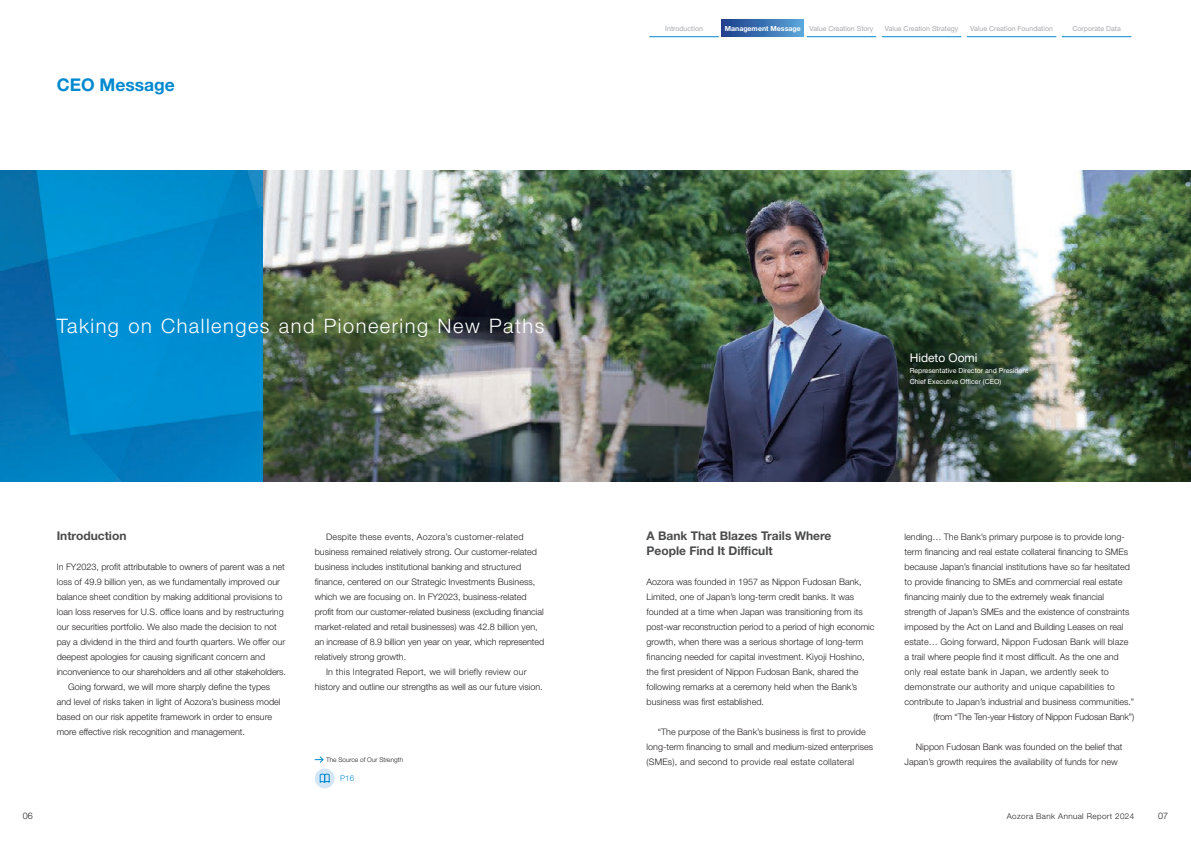
<style>
.page{position:relative;width:1191px;height:842px;background:#fff}
.page>*{position:absolute;margin:0;border:0;box-sizing:border-box;transform-origin:0 0}
.t1{font:300 20px "Helvetica Neue LT Std";letter-spacing:.075em;color:#fff}
.t2{font:700 17.5px "Helvetica Neue LT Std";color:#0089cf}
.t3{font:700 12px/15px "Helvetica Neue LT Std";color:#4b4c4d}
.t4{font:12px "Helvetica Neue LT Std";color:#fff}
.t5{font:300 9px/15px "Helvetica Neue LT Std";color:#231f20}
.t6{font:300 9px "Helvetica Neue LT Std";letter-spacing:.02em;color:#231f20}
.t7{font:300 9px "Helvetica Neue LT Std";letter-spacing:-.02em;color:#231f20}
.t8{font:300 9px "Helvetica Neue LT Std";letter-spacing:.025em;color:#231f20}
.t9{font:300 8px "Helvetica Neue LT Std";letter-spacing:.05em;color:#231f20}
.t10{font:300 8px "Helvetica Neue LT Std";color:#0089cf}
.t11{font:7px "Helvetica Neue LT Std";color:#a8a9ad}
.t12{font:7px/11px "Helvetica Neue LT Std";color:#fff}
.t13{font:700 7px "Helvetica Neue LT Std";color:#fff}
.t14{font:300 6.5px "Helvetica Neue LT Std";color:#231f20}
</style>
<div class="page">
<img style="left:263px;top:170px;width:928px;height:312px">
<img style="left:0;top:170px;width:263px;height:312px">
<svg style="left:315px;top:756px;width:8px;height:7px"></svg>
<div style="left:315px;top:768px;width:19px;height:20px;background:#d4e6f6;border-radius:50%"></div>
<svg style="left:319px;top:773px;width:11px;height:10px"></svg>
<hr style="left:806px;top:37px;width:70px;height:1px;background:#0089cf">
<hr style="left:882px;top:37px;width:79px;height:1px;background:#0089cf">
<hr style="left:967px;top:37px;width:89px;height:1px;background:#0089cf">
<hr style="left:1062px;top:37px;width:69px;height:1px;background:#0089cf">
<div style="left:721px;top:20px;width:83px;height:17px;background:linear-gradient(to right,#1c3e8b,#5ba5d9)"></div>
<hr style="left:649px;top:37px;width:70px;height:1px;background:#0089cf">
<h2 class="t2" style="left:57px;top:74px;width:120px">CEO Message</h2>
<h1 class="t1" style="left:57px;top:313px;width:489px">Taking on Challenges and Pioneering New Paths</h1>
<h3 class="t3" style="left:57px;top:528px;width:71px">Introduction</h3>
<p class="t5" style="left:57px;top:559px;width:230px">In FY2023, profit attributable to owners of parent was a net</p>
<p class="t5" style="left:57px;top:574px;width:225px">loss of 49.9 billion yen, as we fundamentally improved our</p>
<p class="t5" style="left:57px;top:589px;width:227px">balance sheet condition by making additional provisions to</p>
<p class="t5" style="left:57px;top:604px;width:228px">loan loss reserves for U.S. office loans and by restructuring</p>
<p class="t5" style="left:57px;top:619px;width:222px">our securities portfolio. We also made the decision to not</p>
<p class="t5" style="left:57px;top:634px;width:230px">pay a dividend in the third and fourth quarters. We offer our</p>
<p class="t5" style="left:57px;top:649px;width:210px">deepest apologies for causing significant concern and</p>
<p class="t5" style="left:57px;top:664px;width:231px">inconvenience to our shareholders and all other stakeholders.</p>
<p class="t5" style="left:68px;top:679px;width:204px">Going forward, we will more sharply define the types</p>
<p class="t5" style="left:57px;top:694px;width:225px">and level of risks taken in light of Aozora’s business model</p>
<p class="t5" style="left:57px;top:709px;width:217px">based on our risk appetite framework in order to ensure</p>
<p class="t5" style="left:57px;top:724px;width:190px">more effective risk recognition and management.</p>
<p class="t8" style="left:326px;top:531px;width:199px">Despite these events, Aozora’s customer-related</p>
<p class="t5" style="left:315px;top:544px;width:224px">business remained relatively strong. Our customer-related</p>
<p class="t5" style="left:315px;top:559px;width:208px">business includes institutional banking and structured</p>
<p class="t5" style="left:315px;top:574px;width:222px">finance, centered on our Strategic Investments Business,</p>
<p class="t5" style="left:315px;top:589px;width:213px">which we are focusing on. In FY2023, business-related</p>
<p class="t5" style="left:315px;top:604px;width:230px">profit from our customer-related business (excluding financial</p>
<p class="t5" style="left:315px;top:619px;width:224px">market-related and retail businesses) was 42.8 billion yen,</p>
<p class="t5" style="left:315px;top:634px;width:231px">an increase of 8.9 billion yen year on year, which represented</p>
<p class="t5" style="left:315px;top:649px;width:93px">relatively strong growth.</p>
<p class="t6" style="left:326px;top:666px;width:202px">In this Integrated Report, we will briefly review our</p>
<p class="t5" style="left:315px;top:679px;width:229px">history and outline our strengths as well as our future vision.</p>
<p class="t14" style="left:326px;top:756px;width:79px">The Source of Our Strength</p>
<p class="t10" style="left:340px;top:773px;width:15px">P16</p>
<p class="t11" style="left:665px;top:25px;width:39px">Introduction</p>
<p class="t13" style="left:725px;top:24px;width:77px">Management Message</p>
<p class="t11" style="left:809px;top:25px;width:65px">Value Creation Story</p>
<p class="t11" style="left:885px;top:25px;width:75px">Value Creation Strategy</p>
<p class="t11" style="left:970px;top:25px;width:84px">Value Creation Foundation</p>
<p class="t11" style="left:1072px;top:25px;width:50px">Corporate Data</p>
<h3 class="t4" style="left:909px;top:351px;width:69px">Hideto Oomi</h3>
<p class="t12" style="left:909px;top:365px;width:120px">Representative Director and President<br>Chief Executive Officer (CEO)</p>
<h3 class="t3" style="left:646px;top:528px;width:186px">A Bank That Blazes Trails Where<br>People Find It Difficult</h3>
<p class="t5" style="left:646px;top:574px;width:229px">Aozora was founded in 1957 as Nippon Fudosan Bank, Limited, one of Japan’s long-term credit banks. It was founded at a time when Japan was transitioning from its post-war reconstruction period to a period of high economic growth, when there was a serious shortage of long-term financing needed for capital investment. Kiyoji Hoshino, the first president of Nippon Fudosan Bank, shared the following remarks at a ceremony held when the Bank’s business was first established.</p>
<p class="t5" style="left:646px;top:724px;width:228px;text-indent:11px">“The purpose of the Bank’s business is first to provide long-term financing to small and medium-sized enterprises (SMEs), and second to provide real estate collateral</p>
<p class="t5" style="left:904px;top:529px;width:222px">lending… The Bank’s primary purpose is to provide long-</p>
<p class="t5" style="left:904px;top:544px;width:225px">term financing and real estate collateral financing to SMEs</p>
<p class="t5" style="left:904px;top:559px;width:227px">because Japan’s financial institutions have so far hesitated</p>
<p class="t5" style="left:904px;top:574px;width:219px">to provide financing to SMEs and commercial real estate</p>
<p class="t5" style="left:904px;top:589px;width:201px">financing mainly due to the extremely weak financial</p>
<p class="t5" style="left:904px;top:604px;width:226px">strength of Japan’s SMEs and the existence of constraints</p>
<p class="t5" style="left:904px;top:619px;width:220px">imposed by the Act on Land and Building Leases on real</p>
<p class="t5" style="left:904px;top:634px;width:225px">estate… Going forward, Nippon Fudosan Bank will blaze</p>
<p class="t5" style="left:904px;top:649px;width:216px">a trail where people find it most difficult. As the one and</p>
<p class="t6" style="left:904px;top:666px;width:206px">only real estate bank in Japan, we ardently seek to</p>
<p class="t6" style="left:904px;top:681px;width:212px">demonstrate our authority and unique capabilities to</p>
<p class="t5" style="left:904px;top:694px;width:231px">contribute to Japan’s industrial and business communities.”</p>
<p class="t7" style="left:933px;top:711px;width:202px">(from “The Ten-year History of Nippon Fudosan Bank”)</p>
<p class="t5" style="left:904px;top:739px;width:219px;text-indent:11px">Nippon Fudosan Bank was founded on the belief that<br>Japan’s growth requires the availability of funds for new</p>
<p class="t5" style="left:23px;top:808px;width:12px">06</p>
<p class="t9" style="left:1006px;top:811px;width:129px">Aozora Bank Annual Report 2024</p>
<p class="t5" style="left:1158px;top:808px;width:12px">07</p>
</div>
